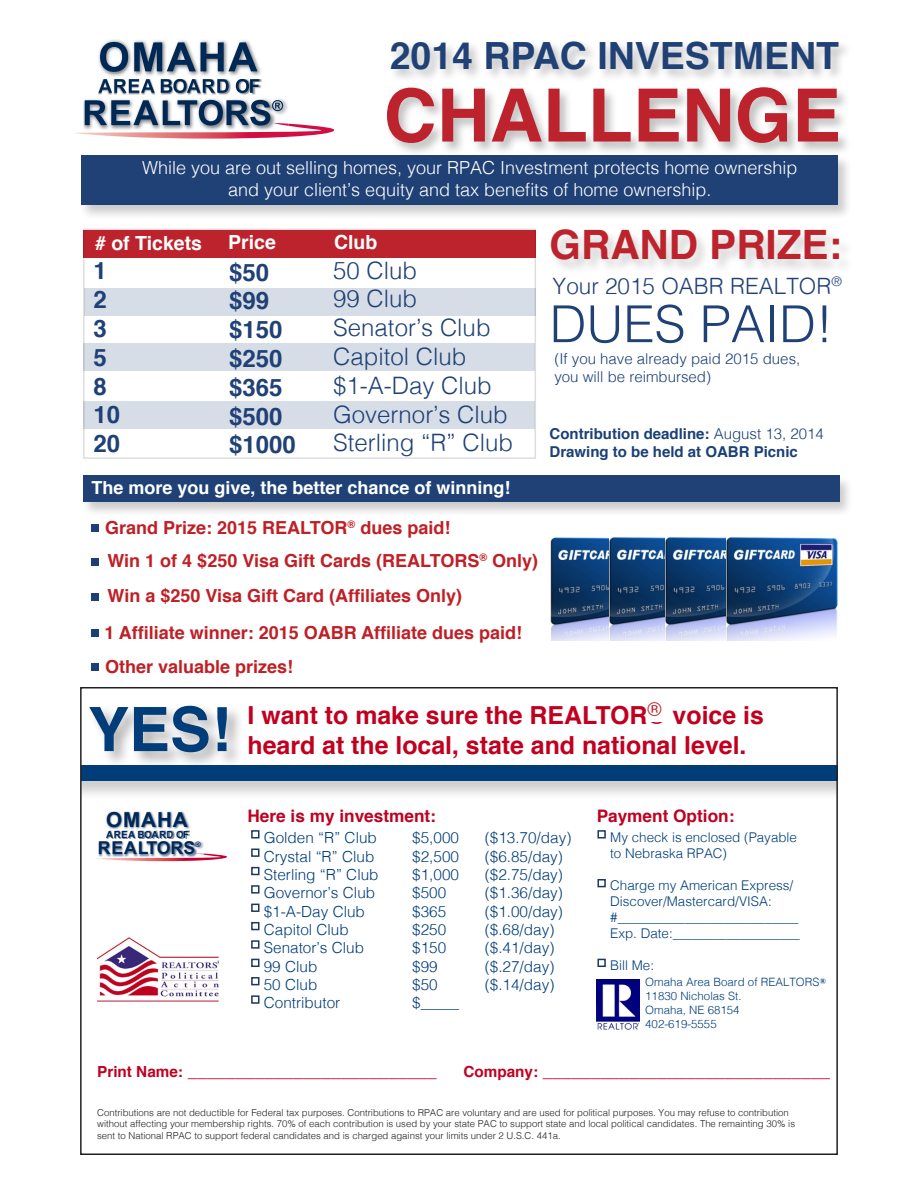
<style>
.page{position:relative;width:918px;height:1188px;background:#fff}
.page>*{position:absolute;margin:0;border:0;box-sizing:border-box;transform-origin:0 0}
.t1{font:700 73.5px "Helvetica";color:#bd232c}
.t2{font:700 61.2px "Helvetica";color:#003d79}
.t3{font:300 51px "Helvetica";color:#204176}
.t4{font:700 40.5px "Helvetica";color:#bd232c}
.t5{font:700 37.5px "Helvetica";color:#1f4175}
.t6{font:700 24.9px/29.8px "Helvetica";color:#c1001f}
.t7{font:300 24px "Helvetica";color:#1f4175}
.t8{font:700 24px "Helvetica";color:#1f4175}
.t9{font:300 22.5px "Helvetica";color:#1f4175}
.t10{font:700 20.7px "Arial";letter-spacing:.04em;color:#002855}
.t11{font:700 19.5px "Helvetica";color:#fff}
.t12{font:19.2px "Helvetica";color:#c02027}
.t13{font:700 18px "Helvetica";color:#bf2026}
.t14{font:300 18px "Helvetica";color:#fff}
.t15{font:700 18px "Helvetica";color:#fff}
.t16{font:700 17.7px "Arial";color:#002855}
.t17{font:700 17.25px "Helvetica";color:#bf0021}
.t18{font:300 15.3px/18.3px "Helvetica";color:#003d79}
.t19{font:700 15px "Helvetica";color:#1a4077}
.t20{font:300 15px "Helvetica";color:#1a4077}
.t21{font:300 13.35px/16px "Helvetica";color:#003d79}
.t22{font:300 11.55px/13.8px "Helvetica";color:#003d79}
.t23{font:700 9.75px "Arial";letter-spacing:.04em;color:#002855}
.t24{font:300 9.6px/11.6px "Helvetica";color:#231f20}
.t25{font:700 7.65px "Arial";color:#002855}
.s1{font-weight:300}
.s2{font-family:"Onyx";font-weight:400}
.s3{font-size:15.3px}
</style>
<div class="page">
<img style="left:550px;top:537px;width:59px;height:104px">
<img style="left:97px;top:937px;width:121px;height:65px">
<div style="left:88px;top:703px;width:157px;height:67px;background:#231f20;opacity:.36"></div>
<img style="left:106px;top:811px;width:84px;height:18px">
<img style="left:106px;top:831px;width:84px;height:8px">
<img style="left:98px;top:841px;width:106px;height:12px">
<svg style="left:96px;top:853px;width:131px;height:9px"></svg>
<img style="left:597px;top:979px;width:42px;height:51px">
<div style="left:81px;top:764px;width:756px;height:37px;background:#231f20;opacity:.23"></div>
<div style="left:81px;top:765px;width:756px;height:16px;background:#003d79"></div>
<div style="left:80px;top:687px;width:758px;height:468px;border:2px solid #231f20"></div>
<img style="left:75px;top:126px;width:259px;height:13px">
<img style="left:98px;top:40px;width:163px;height:37px">
<svg style="left:100px;top:42px;width:28px;height:30px"></svg>
<svg style="left:134px;top:42px;width:123px;height:29px"></svg>
<img style="left:99px;top:79px;width:162px;height:16px">
<svg style="left:98px;top:79px;width:57px;height:14px"></svg>
<svg style="left:161px;top:79px;width:68px;height:14px"></svg>
<svg style="left:236px;top:79px;width:23px;height:14px"></svg>
<img style="left:83px;top:98px;width:206px;height:33px">
<img style="left:283px;top:123px;width:6px;height:3px">
<svg style="left:85px;top:100px;width:198px;height:26px"></svg>
<div style="left:385px;top:39px;width:468px;height:118px;background:#231f20;opacity:.28"></div>
<div style="left:79px;top:154px;width:773px;height:66px;background:#231f20;opacity:.23"></div>
<div style="left:82px;top:155px;width:756px;height:50px;background:#1f4175"></div>
<div style="left:85px;top:288px;width:451px;height:27px;background:#d7dde6"></div>
<div style="left:83px;top:230px;width:453px;height:27px;background:#bd232c"></div>
<div style="left:83px;top:344px;width:451px;height:27px;background:#d7dde6"></div>
<div style="left:83px;top:401px;width:451px;height:27px;background:#d7dde6"></div>
<div style="left:549px;top:229px;width:304px;height:46px;background:#231f20;opacity:.19"></div>
<div style="left:81px;top:475px;width:773px;height:43px;background:#231f20;opacity:.23"></div>
<div style="left:83px;top:476px;width:756px;height:26px;background:#1f4175"></div>
<div style="left:91px;top:558px;width:7px;height:7px;background:#1a4077"></div>
<div style="left:91px;top:593px;width:7px;height:7px;background:#1a4077"></div>
<div style="left:91px;top:630px;width:7px;height:7px;background:#1a4077"></div>
<div style="left:91px;top:524px;width:7px;height:7px;background:#1a4077"></div>
<div style="left:251px;top:830px;width:9px;height:8px;border:2px solid #1b3861"></div>
<div style="left:251px;top:849px;width:9px;height:8px;border:2px solid #1b3861"></div>
<div style="left:251px;top:867px;width:9px;height:8px;border:2px solid #1b3861"></div>
<div style="left:251px;top:885px;width:9px;height:9px;border:2px solid #1b3861"></div>
<div style="left:251px;top:904px;width:9px;height:8px;border:2px solid #1b3861"></div>
<div style="left:251px;top:922px;width:9px;height:8px;border:2px solid #1b3861"></div>
<div style="left:251px;top:940px;width:9px;height:9px;border:2px solid #1b3861"></div>
<div style="left:251px;top:959px;width:9px;height:8px;border:2px solid #1b3861"></div>
<div style="left:251px;top:977px;width:9px;height:8px;border:2px solid #1b3861"></div>
<div style="left:251px;top:995px;width:9px;height:9px;border:2px solid #1b3861"></div>
<div style="left:597px;top:830px;width:9px;height:8px;border:2px solid #1b3861"></div>
<div style="left:597px;top:879px;width:9px;height:8px;border:2px solid #1b3861"></div>
<div style="left:597px;top:959px;width:9px;height:8px;border:2px solid #1b3861"></div>
<div style="left:91px;top:663px;width:7px;height:7px;background:#1a4077"></div>
<img style="left:609px;top:537px;width:56px;height:104px">
<img style="left:665px;top:537px;width:114px;height:104px">
<img style="left:726px;top:537px;width:112px;height:103px">
<p class="t5" style="left:390px;top:25px;width:451px">2014 RPAC INVESTMENT</p>
<p class="t1" style="left:384px;top:56px;width:459px">CHALLENGE</p>
<p class="t14" style="left:142px;top:152px;width:657px">While you are out selling homes, your RPAC Investment protects home ownership</p>
<p class="t14" style="left:228px;top:174px;width:485px">and your client’s equity and tax benefits of home ownership.</p>
<p class="t11" style="left:95px;top:228px;width:108px"># of Tickets</p>
<p class="t11" style="left:228px;top:227px;width:49px">Price</p>
<p class="t11" style="left:334px;top:227px;width:45px">Club</p>
<p class="t4" style="left:550px;top:212px;width:294px">GRAND PRIZE:</p>
<p class="t9" style="left:553px;top:266px;width:291px">Your 2015 OABR REALTOR<sup>®</sup></p>
<p class="t3" style="left:550px;top:281px;width:285px">DUES PAID!</p>
<p class="t7" style="left:333px;top:250px;width:86px">50 Club</p>
<p class="t7" style="left:333px;top:279px;width:86px">99 Club</p>
<p class="t7" style="left:333px;top:307px;width:159px">Senator’s Club</p>
<p class="t7" style="left:333px;top:336px;width:135px">Capitol Club</p>
<p class="t7" style="left:333px;top:365px;width:160px">$1-A-Day Club</p>
<p class="t7" style="left:333px;top:394px;width:176px">Governor’s Club</p>
<p class="t7" style="left:333px;top:423px;width:182px">Sterling “R” Club</p>
<p class="t8" style="left:229px;top:253px;width:42px">$50</p>
<p class="t8" style="left:229px;top:282px;width:42px">$99</p>
<p class="t8" style="left:229px;top:310px;width:55px">$150</p>
<p class="t8" style="left:229px;top:339px;width:55px">$250</p>
<p class="t8" style="left:229px;top:368px;width:55px">$365</p>
<p class="t8" style="left:229px;top:397px;width:55px">$500</p>
<p class="t8" style="left:229px;top:426px;width:68px">$1000</p>
<p class="t8" style="left:94px;top:252px;width:15px">1</p>
<p class="t8" style="left:94px;top:280px;width:15px">2</p>
<p class="t8" style="left:94px;top:309px;width:15px">3</p>
<p class="t8" style="left:94px;top:338px;width:15px">5</p>
<p class="t8" style="left:94px;top:367px;width:15px">8</p>
<p class="t8" style="left:94px;top:396px;width:28px">10</p>
<p class="t8" style="left:94px;top:424px;width:28px">20</p>
<p class="t20" style="left:554px;top:346px;width:247px">(If you have already paid 2015 dues,</p>
<p class="t20" style="left:554px;top:364px;width:158px">you will be reimbursed)</p>
<p class="t19" style="left:550px;top:422px;width:276px">Contribution deadline: <span class="s1">August 13, 2014</span></p>
<p class="t19" style="left:550px;top:440px;width:250px">Drawing to be held at OABR Picnic</p>
<p class="t15" style="left:92px;top:473px;width:421px">The more you give, the better chance of winning!</p>
<p class="t13" style="left:105px;top:513px;width:347px">Grand Prize: 2015 REALTOR<sup>®</sup> dues paid!</p>
<p class="t13" style="left:107px;top:546px;width:432px">Win 1 of 4 $250 Visa Gift Cards (REALTORS<sup>®</sup> Only)</p>
<p class="t13" style="left:108px;top:582px;width:356px">Win a $250 Visa Gift Card (Affiliates Only)</p>
<p class="t13" style="left:105px;top:618px;width:419px">1 Affiliate winner: 2015 OABR Affiliate dues paid!</p>
<p class="t13" style="left:105px;top:652px;width:190px">Other valuable prizes!</p>
<p class="t12" style="left:648px;top:695px;width:16px">®</p>
<p class="t2" style="left:88px;top:680px;width:144px">YES!</p>
<p class="t6" style="left:248px;top:700px;width:518px">I want to make sure the REALTOR® voice is heard at the local, state and national level.</p>
<p class="t10" style="left:106px;top:806px;width:83px">OMAHA</p>
<p class="t23" style="left:106px;top:828px;width:84px">AREA BOARD OF</p>
<p class="t16" style="left:98px;top:836px;width:99px">REALTORS</p>
<p class="t25" style="left:195px;top:839px;width:7px">®</p>
<p class="t17" style="left:248px;top:802px;width:190px">Here is my investment:</p>
<p class="t17" style="left:597px;top:802px;width:139px">Payment Option:</p>
<p class="t21" style="left:610px;top:828px;width:188px">My check is enclosed (Payable to Nebraska RPAC)</p>
<p class="t21" style="left:610px;top:876px;width:191px">Charge my American Express/<br>Discover/Mastercard/VISA: #___________________________<br>Exp. Date:___________________</p>
<p class="t21" style="left:610px;top:957px;width:45px">Bill Me:</p>
<p class="t22" style="left:645px;top:974px;width:182px">Omaha Area Board of REALTORS<span class="s2">®<br></span>11830 Nicholas St.<br>Omaha, NE 68154<br>402-619-5555</p>
<p class="t18" style="left:264px;top:828px;width:116px">Golden “R” Club<br>Crystal “R” Club<br>Sterling “R” Club<br>Governor’s Club $1-A-Day Club<br>Capitol Club<br>Senator’s Club<br>99 Club<br>50 Club<br>Contributor</p>
<p class="t18" style="left:412px;top:828px;width:48px">$5,000 $2,500 $1,000 $500 $365 $250 $150 $99 $50 $_____</p>
<p class="t18" style="left:485px;top:828px;width:88px">($13.70/day) ($6.85/day) ($2.75/day) ($1.36/day) ($1.00/day) ($.68/day) ($.41/day) ($.27/day) ($.14/day)</p>
<p class="t17" style="left:97px;top:1057px;width:341px"><span class="s3">Print Name:</span> __________________________</p>
<p class="t17" style="left:463px;top:1057px;width:368px"><span class="s3">Company:</span> ______________________________</p>
<p class="t24" style="left:97px;top:1106px;width:700px">Contributions are not deductible for Federal tax purposes. Contributions to RPAC are voluntary and are used for political purposes. You may refuse to contribution without affecting your membership rights. 70% of each contribution is used by your state PAC to support state and local political candidates. The remainting 30% is sent to National RPAC to support federal candidates and is charged against your limits under 2 U.S.C. 441a.</p>
</div>
